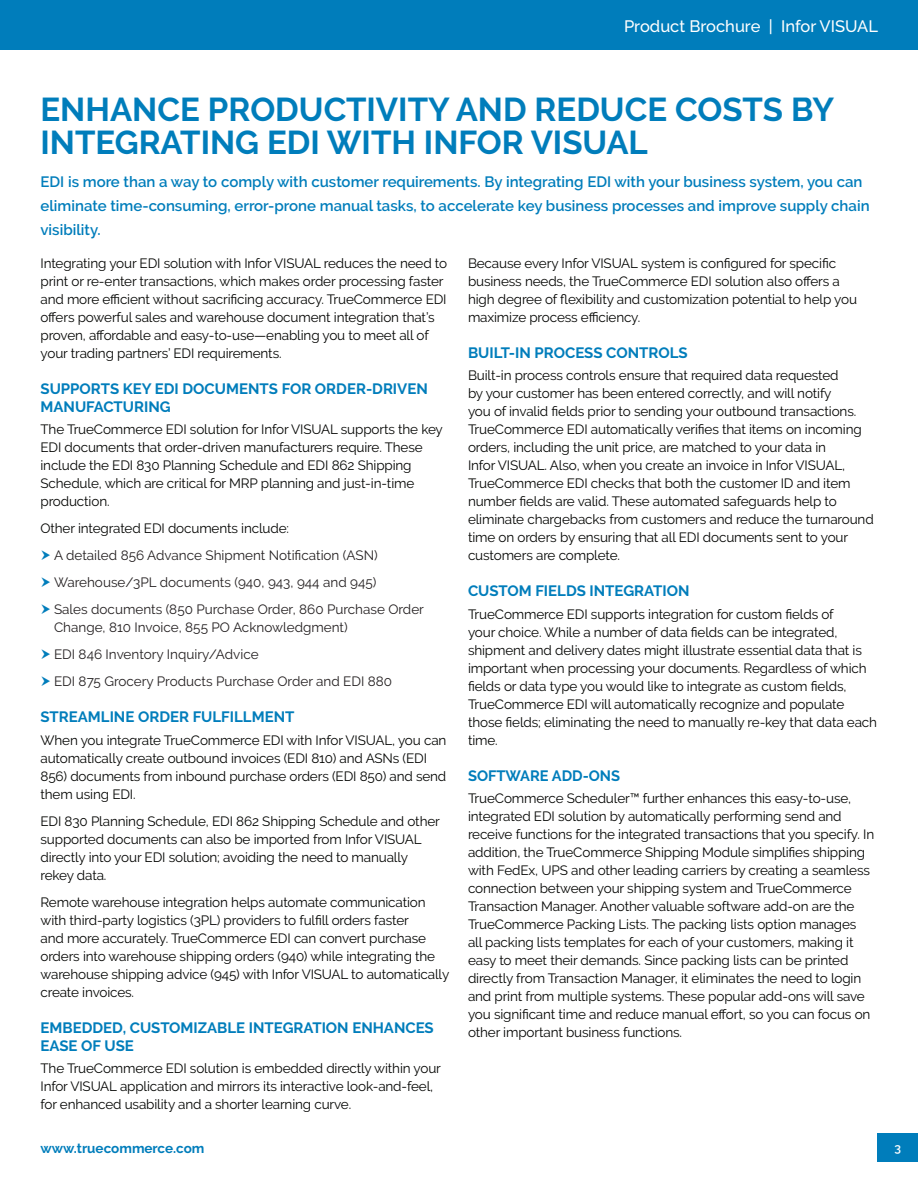
<style>
.page{position:relative;width:918px;height:1188px;background:#fff}
.page>*{position:absolute;margin:0;border:0;box-sizing:border-box;transform-origin:0 0}
.t1{font:700 33px/33px "Raleway";color:#007dbb}
.t2{font:500 16.5px "Raleway";color:#fff}
.t3{font:600 15px/24px "Raleway";color:#007dbb}
.t4{font:700 15px/18px "Raleway";color:#007dbb}
.t5{font:13.5px/18px "Raleway";letter-spacing:-.01em;color:#040503}
.t6{font:13.5px/18px "Raleway";color:#231f20}
.t7{font:700 13.5px "Raleway";color:#007dbb}
.t8{font:600 12px "Raleway";color:#fff}
</style>
<div class="page">
<div style="left:878px;top:1133px;width:40px;height:28px;background:#007dbb"></div>
<div style="left:0;top:0;width:918px;height:50px;background:#007dbb"></div>
<p class="t2" style="left:624px;top:16px;width:255px">Product Brochure | Infor VISUAL</p>
<p class="t1" style="left:40px;top:93px;width:795px">ENHANCE PRODUCTIVITY AND REDUCE COSTS BY<br>INTEGRATING EDI WITH INFOR VISUAL</p>
<p class="t3" style="left:40px;top:170px;width:831px">EDI is more than a way to comply with customer requirements. By integrating EDI with your business system, you can eliminate time-consuming, error-prone manual tasks, to accelerate key business processes and improve supply chain visibility.</p>
<p class="t5" style="left:40px;top:254px;width:408px">Integrating your EDI solution with Infor VISUAL reduces the need to print or re-enter transactions, which makes order processing faster and more efficient without sacrificing accuracy. TrueCommerce EDI offers powerful sales and warehouse document integration that’s proven, affordable and easy-to-use—enabling you to meet all of your trading partners’ EDI requirements.</p>
<h1 class="t4" style="left:40px;top:379px;width:389px">SUPPORTS KEY EDI DOCUMENTS FOR ORDER-DRIVEN<br>MANUFACTURING</h1>
<p class="t5" style="left:40px;top:420px;width:404px">The TrueCommerce EDI solution for Infor VISUAL supports the key EDI documents that order-driven manufacturers require. These include the EDI 830 Planning Schedule and EDI 862 Shipping Schedule, which are critical for MRP planning and just-in-time production.</p>
<p class="t5" style="left:40px;top:519px;width:250px">Other integrated EDI documents include:</p>
<p class="t6" style="left:54px;top:546px;width:325px">A detailed 856 Advance Shipment Notification (ASN)</p>
<p class="t6" style="left:54px;top:573px;width:324px">Warehouse/3PL documents (940, 943, 944 and 945)</p>
<p class="t6" style="left:54px;top:600px;width:372px">Sales documents (850 Purchase Order, 860 Purchase Order<br>Change, 810 Invoice, 855 PO Acknowledgment)</p>
<p class="t6" style="left:54px;top:645px;width:206px">EDI 846 Inventory Inquiry/Advice</p>
<p class="t6" style="left:54px;top:672px;width:340px">EDI 875 Grocery Products Purchase Order and EDI 880</p>
<h1 class="t4" style="left:40px;top:708px;width:255px">STREAMLINE ORDER FULFILLMENT</h1>
<p class="t5" style="left:40px;top:731px;width:407px">When you integrate TrueCommerce EDI with Infor VISUAL, you can automatically create outbound invoices (EDI 810) and ASNs (EDI 856) documents from inbound purchase orders (EDI 850) and send them using EDI.</p>
<p class="t5" style="left:40px;top:812px;width:401px">EDI 830 Planning Schedule, EDI 862 Shipping Schedule and other supported documents can also be imported from Infor VISUAL directly into your EDI solution; avoiding the need to manually rekey data.</p>
<p class="t5" style="left:40px;top:893px;width:410px">Remote warehouse integration helps automate communication with third-party logistics (3PL) providers to fulfill orders faster<br>and more accurately. TrueCommerce EDI can convert purchase orders into warehouse shipping orders (940) while integrating the warehouse shipping advice (945) with Infor VISUAL to automatically create invoices.</p>
<h1 class="t4" style="left:40px;top:1018px;width:395px">EMBEDDED, CUSTOMIZABLE INTEGRATION ENHANCES<br>EASE OF USE</h1>
<p class="t5" style="left:40px;top:1059px;width:402px">The TrueCommerce EDI solution is embedded directly within your<br>Infor VISUAL application and mirrors its interactive look-and-feel, for enhanced usability and a shorter learning curve.</p>
<p class="t5" style="left:468px;top:254px;width:391px">Because every Infor VISUAL system is configured for specific business needs, the TrueCommerce EDI solution also offers a high degree of flexibility and customization potential to help you maximize process efficiency.</p>
<h1 class="t4" style="left:468px;top:343px;width:221px">BUILT-IN PROCESS CONTROLS</h1>
<p class="t5" style="left:468px;top:366px;width:407px">Built-in process controls ensure that required data requested<br>by your customer has been entered correctly, and will notify<br>you of invalid fields prior to sending your outbound transactions.<br>TrueCommerce EDI automatically verifies that items on incoming orders, including the unit price, are matched to your data in<br>Infor VISUAL. Also, when you create an invoice in Infor VISUAL, TrueCommerce EDI checks that both the customer ID and item number fields are valid. These automated safeguards help to eliminate chargebacks from customers and reduce the turnaround time on orders by ensuring that all EDI documents sent to your customers are complete.</p>
<h1 class="t4" style="left:468px;top:582px;width:223px">CUSTOM FIELDS INTEGRATION</h1>
<p class="t5" style="left:468px;top:605px;width:411px">TrueCommerce EDI supports integration for custom fields of<br>your choice. While a number of data fields can be integrated, shipment and delivery dates might illustrate essential data that is important when processing your documents. Regardless of which fields or data type you would like to integrate as custom fields, TrueCommerce EDI will automatically recognize and populate those fields; eliminating the need to manually re-key that data each time.</p>
<h1 class="t4" style="left:468px;top:766px;width:154px">SOFTWARE ADD-ONS</h1>
<p class="t5" style="left:468px;top:789px;width:408px">TrueCommerce Scheduler™ further enhances this easy-to-use, integrated EDI solution by automatically performing send and receive functions for the integrated transactions that you specify. In addition, the TrueCommerce Shipping Module simplifies shipping with FedEx, UPS and other leading carriers by creating a seamless connection between your shipping system and TrueCommerce Transaction Manager. Another valuable software add-on are the TrueCommerce Packing Lists. The packing lists option manages<br>all packing lists templates for each of your customers, making it easy to meet their demands. Since packing lists can be printed directly from Transaction Manager, it eliminates the need to login and print from multiple systems. These popular add-ons will save you significant time and reduce manual effort, so you can focus on other important business functions.</p>
<p class="t7" style="left:40px;top:1141px;width:165px">www.truecommerce.com</p>
<p class="t8" style="left:894px;top:1141px;width:8px">3</p>
</div>
